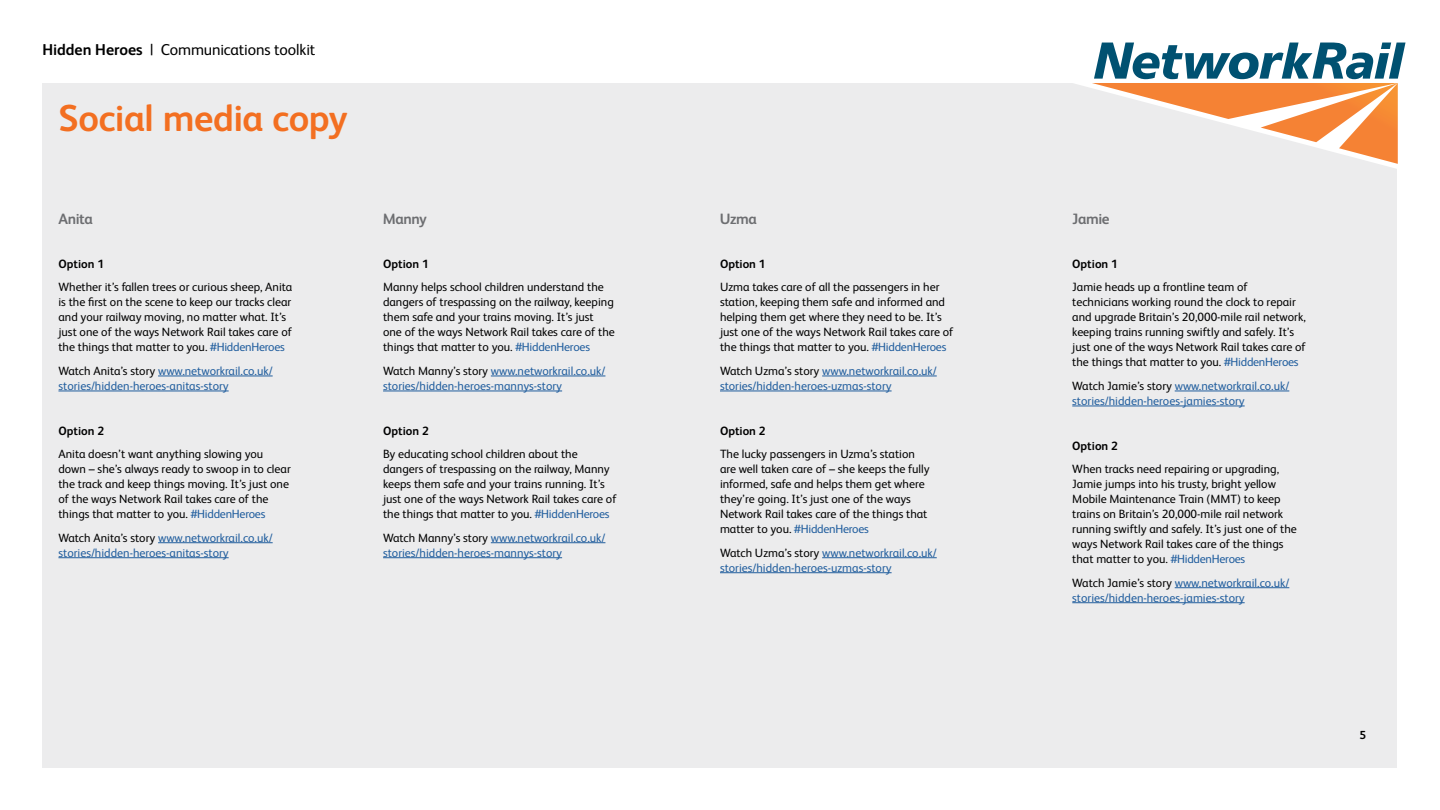
<style>
.page{position:relative;width:1440px;height:810px;background:#fff}
.page>*{position:absolute;margin:0;border:0;box-sizing:border-box;transform-origin:0 0}
.t1{font:700 37.5px "Network Rail Sans";letter-spacing:-.015em;color:#f36f21}
.t2{font:15.75px "Network Rail Sans";letter-spacing:-.01em;color:#000}
.t3{font:700 15px "Network Rail Sans";letter-spacing:-.03em;color:#6d6e71}
.t4{font:12px/15px "Network Rail Sans";color:#000}
.t5{font:12px/15px "Network Rail Sans";color:#215e9e}
.t6{font:700 12px "Network Rail Sans";color:#000}
.t7{font:700 11.7px "Network Rail Sans";color:#000}
.s1{font-weight:700}
.s2{color:#215e9e}
.s3{color:#000}
</style>
<div class="page">
<div style="left:43px;top:83px;width:1354px;height:684px;background:#ececed"></div>
<hr style="left:158px;top:376px;width:115px;height:1px;background:#215e9e">
<hr style="left:58px;top:391px;width:171px;height:1px;background:#215e9e">
<hr style="left:158px;top:542px;width:115px;height:1px;background:#215e9e">
<hr style="left:58px;top:557px;width:171px;height:1px;background:#215e9e">
<hr style="left:491px;top:376px;width:114px;height:1px;background:#215e9e">
<hr style="left:383px;top:391px;width:179px;height:1px;background:#215e9e">
<hr style="left:491px;top:542px;width:114px;height:1px;background:#215e9e">
<hr style="left:383px;top:557px;width:179px;height:1px;background:#215e9e">
<hr style="left:822px;top:376px;width:115px;height:1px;background:#215e9e">
<hr style="left:720px;top:391px;width:172px;height:1px;background:#215e9e">
<hr style="left:822px;top:557px;width:115px;height:1px;background:#215e9e">
<hr style="left:720px;top:572px;width:172px;height:1px;background:#215e9e">
<hr style="left:1175px;top:391px;width:114px;height:1px;background:#215e9e">
<hr style="left:1072px;top:406px;width:173px;height:1px;background:#215e9e">
<hr style="left:1175px;top:587px;width:114px;height:1px;background:#215e9e">
<hr style="left:1072px;top:602px;width:173px;height:1px;background:#215e9e">
<svg style="left:1075px;top:43px;width:331px;height:126px"></svg>
<h2 class="t2" style="left:43px;top:39px;width:274px"><span class="s1">Hidden Heroes</span> | Communications toolkit</h2>
<h1 class="t1" style="left:58px;top:93px;width:291px">Social media copy</h1>
<p class="t3" style="left:58px;top:209px;width:36px">Anita</p>
<p class="t3" style="left:383px;top:209px;width:46px">Manny</p>
<p class="t3" style="left:720px;top:209px;width:38px">Uzma</p>
<p class="t3" style="left:1072px;top:209px;width:39px">Jamie</p>
<p class="t6" style="left:58px;top:255px;width:47px">Option 1</p>
<p class="t4" style="left:58px;top:279px;width:235px">Whether it’s fallen trees or curious sheep, Anita is the first on the scene to keep our tracks clear and your railway moving, no matter what. It’s just one of the ways Network Rail takes care of the things that matter to you. <span class="s2">#HiddenHeroes</span></p>
<p class="t5" style="left:58px;top:363px;width:216px"><span class="s3">Watch Anita’s story</span> www.networkrail.co.uk/ stories/hidden-heroes-anitas-story</p>
<p class="t6" style="left:58px;top:422px;width:47px">Option 2</p>
<p class="t4" style="left:58px;top:446px;width:234px">Anita doesn’t want anything slowing you down – she’s always ready to swoop in to clear the track and keep things moving. It’s just one of the ways Network Rail takes care of the things that matter to you. <span class="s2">#HiddenHeroes</span></p>
<p class="t5" style="left:58px;top:529px;width:216px"><span class="s3">Watch Anita’s story</span> www.networkrail.co.uk/ stories/hidden-heroes-anitas-story</p>
<p class="t6" style="left:383px;top:255px;width:47px">Option 1</p>
<p class="t4" style="left:383px;top:279px;width:233px">Manny helps school children understand the dangers of trespassing on the railway, keeping them safe and your trains moving. It’s just one of the ways Network Rail takes care of the things that matter to you. <span class="s2">#HiddenHeroes</span></p>
<p class="t5" style="left:383px;top:363px;width:224px"><span class="s3">Watch Manny’s story</span> www.networkrail.co.uk/ stories/hidden-heroes-mannys-story</p>
<p class="t6" style="left:383px;top:422px;width:47px">Option 2</p>
<p class="t4" style="left:383px;top:446px;width:235px">By educating school children about the dangers of trespassing on the railway, Manny keeps them safe and your trains running. It’s just one of the ways Network Rail takes care of the things that matter to you. <span class="s2">#HiddenHeroes</span></p>
<p class="t5" style="left:383px;top:529px;width:224px"><span class="s3">Watch Manny’s story</span> www.networkrail.co.uk/ stories/hidden-heroes-mannys-story</p>
<p class="t6" style="left:720px;top:255px;width:47px">Option 1</p>
<p class="t4" style="left:720px;top:279px;width:235px">Uzma takes care of all the passengers in her station, keeping them safe and informed and helping them get where they need to be. It’s just one of the ways Network Rail takes care of the things that matter to you. <span class="s2">#HiddenHeroes</span></p>
<p class="t5" style="left:720px;top:363px;width:218px"><span class="s3">Watch Uzma’s story</span> www.networkrail.co.uk/ stories/hidden-heroes-uzmas-story</p>
<p class="t6" style="left:720px;top:422px;width:47px">Option 2</p>
<p class="t4" style="left:720px;top:446px;width:211px">The lucky passengers in Uzma’s station are well taken care of – she keeps the fully informed, safe and helps them get where they’re going. It’s just one of the ways Network Rail takes care of the things that matter to you. <span class="s2">#HiddenHeroes</span></p>
<p class="t5" style="left:720px;top:544px;width:218px"><span class="s3">Watch Uzma’s story</span> www.networkrail.co.uk/ stories/hidden-heroes-uzmas-story</p>
<p class="t6" style="left:1072px;top:255px;width:47px">Option 1</p>
<p class="t4" style="left:1072px;top:279px;width:235px">Jamie heads up a frontline team of technicians working round the clock to repair and upgrade Britain’s 20,000-mile rail network, keeping trains running swiftly and safely. It’s just one of the ways Network Rail takes care of the things that matter to you. <span class="s2">#HiddenHeroes</span></p>
<p class="t5" style="left:1072px;top:378px;width:219px"><span class="s3">Watch Jamie’s story</span> www.networkrail.co.uk/ stories/hidden-heroes-jamies-story</p>
<p class="t6" style="left:1072px;top:437px;width:47px">Option 2</p>
<p class="t4" style="left:1072px;top:461px;width:226px">When tracks need repairing or upgrading, Jamie jumps into his trusty, bright yellow Mobile Maintenance Train (MMT) to keep trains on Britain’s 20,000-mile rail network running swiftly and safely. It’s just one of the ways Network Rail takes care of the things that matter to you. <span class="s2">#HiddenHeroes</span></p>
<p class="t5" style="left:1072px;top:574px;width:219px"><span class="s3">Watch Jamie’s story</span> www.networkrail.co.uk/ stories/hidden-heroes-jamies-story</p>
<p class="t7" style="left:1359px;top:728px;width:8px">5</p>
</div>
